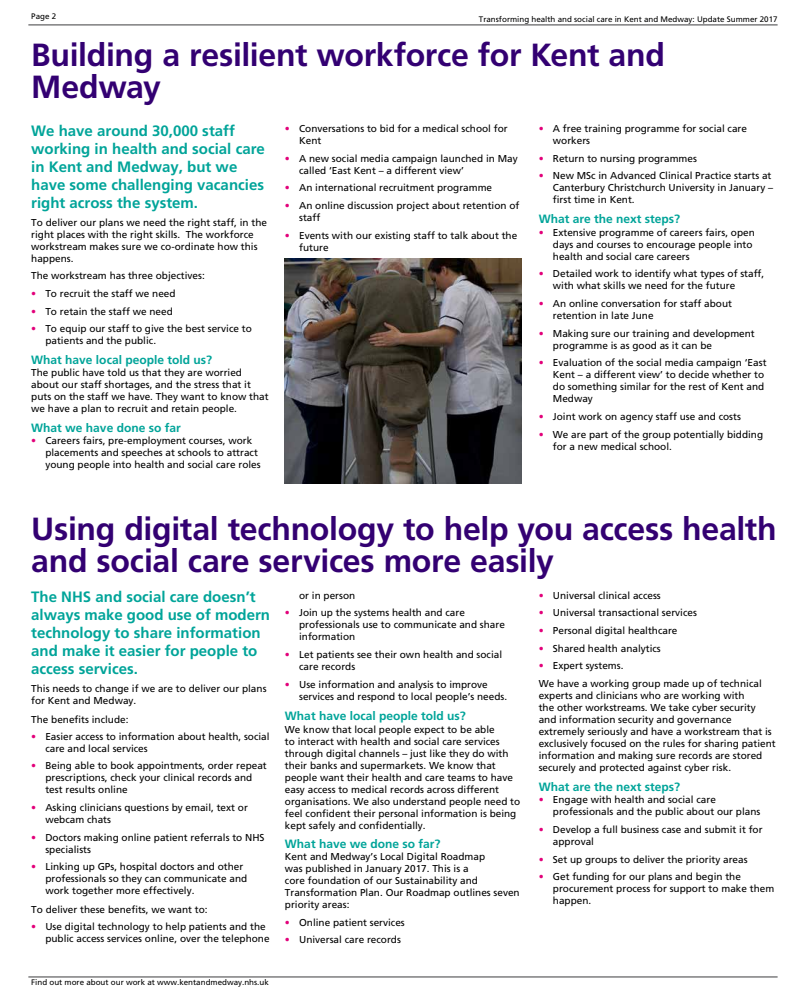
<style>
.page{position:relative;width:806px;height:1007px;background:#fff}
.page>*{position:absolute;margin:0;border:0;box-sizing:border-box;transform-origin:0 0}
.t1{font:700 32px/32px "Frutiger LT Pro";letter-spacing:-.01em;color:#330072}
.t2{font:700 15px/18px "Frutiger LT Pro";color:#00a499}
.t3{font:700 12px "Frutiger LT Pro";color:#00a499}
.t4{font:10px/12px "Frutiger LT Pro";color:#000}
.t5{font:8px "Frutiger LT Pro";color:#000}
.s1{color:#e2007a}
</style>
<div class="page">
<hr style="left:28px;top:24px;width:749px;height:1px;background:#3e3d40">
<hr style="left:28px;top:976px;width:749px;height:1px;background:#3e3d40">
<img style="left:285px;top:258px;width:236px;height:225px">
<p class="t5" style="left:31px;top:12px;width:26px">Page 2</p>
<p class="t5" style="left:478px;top:14px;width:300px">Transforming health and social care in Kent and Medway: Update Summer 2017</p>
<h1 class="t1" style="left:31px;top:39px;width:635px">Building a resilient workforce for Kent and<br>Medway</h1>
<h2 class="t2" style="left:31px;top:122px;width:235px">We have around 30,000 staff working in health and social care in Kent and Medway, but we have some challenging vacancies right across the system.</h2>
<p class="t4" style="left:31px;top:216px;width:237px">To deliver our plans we need the right staff, in the right places with the right skills. The workforce workstream makes sure we co-ordinate how this happens.</p>
<p class="t4" style="left:31px;top:270px;width:175px">The workstream has three objectives:</p>
<p class="t4" style="left:31px;top:287px;width:146px"><span class="s1">•</span> To recruit the staff we need</p>
<p class="t4" style="left:31px;top:305px;width:143px"><span class="s1">•</span> To retain the staff we need</p>
<p class="t4" style="left:45px;top:323px;width:208px;text-indent:-14px"><span class="s1">•</span> To equip our staff to give the best service to patients and the public.</p>
<p class="t3" style="left:31px;top:353px;width:182px">What have local people told us?</p>
<p class="t4" style="left:31px;top:367px;width:239px">The public have told us that they are worried about our staff shortages, and the stress that it puts on the staff we have. They want to know that we have a plan to recruit and retain people.</p>
<p class="t3" style="left:31px;top:421px;width:151px">What we have done so far</p>
<p class="t4" style="left:45px;top:435px;width:217px;text-indent:-14px"><span class="s1">•</span> Careers fairs, pre-employment courses, work placements and speeches at schools to attract young people into health and social care roles</p>
<p class="t4" style="left:299px;top:123px;width:210px;text-indent:-14px"><span class="s1">•</span> Conversations to bid for a medical school for<br>Kent</p>
<p class="t4" style="left:299px;top:152px;width:220px;text-indent:-14px"><span class="s1">•</span> A new social media campaign launched in May called ‘East Kent – a different view’</p>
<p class="t4" style="left:285px;top:182px;width:208px"><span class="s1">•</span> An international recruitment programme</p>
<p class="t4" style="left:299px;top:200px;width:222px;text-indent:-14px"><span class="s1">•</span> An online discussion project about retention of staff</p>
<p class="t4" style="left:299px;top:229px;width:219px;text-indent:-14px"><span class="s1">•</span> Events with our existing staff to talk about the future</p>
<p class="t4" style="left:552px;top:123px;width:195px;text-indent:-14px"><span class="s1">•</span> A free training programme for social care workers</p>
<p class="t4" style="left:538px;top:152px;width:160px"><span class="s1">•</span> Return to nursing programmes</p>
<p class="t4" style="left:552px;top:170px;width:222px;text-indent:-14px"><span class="s1">•</span> New MSc in Advanced Clinical Practice starts at<br>Canterbury Christchurch University in January – first time in Kent.</p>
<p class="t3" style="left:538px;top:212px;width:143px">What are the next steps?</p>
<p class="t4" style="left:552px;top:226px;width:203px;text-indent:-14px"><span class="s1">•</span> Extensive programme of careers fairs, open days and courses to encourage people into health and social care careers</p>
<p class="t4" style="left:552px;top:268px;width:213px;text-indent:-14px"><span class="s1">•</span> Detailed work to identify what types of staff, with what skills we need for the future</p>
<p class="t4" style="left:552px;top:297px;width:180px;text-indent:-14px"><span class="s1">•</span> An online conversation for staff about retention in late June</p>
<p class="t4" style="left:552px;top:327px;width:203px;text-indent:-14px"><span class="s1">•</span> Making sure our training and development programme is as good as it can be</p>
<p class="t4" style="left:552px;top:357px;width:215px;text-indent:-14px"><span class="s1">•</span> Evaluation of the social media campaign ‘East Kent – a different view’ to decide whether to do something similar for the rest of Kent and Medway</p>
<p class="t4" style="left:538px;top:410px;width:203px"><span class="s1">•</span> Joint work on agency staff use and costs</p>
<p class="t4" style="left:552px;top:428px;width:212px;text-indent:-14px"><span class="s1">•</span> We are part of the group potentially bidding for a new medical school.</p>
<h1 class="t1" style="left:31px;top:512px;width:746px">Using digital technology to help you access health and social care services more easily</h1>
<h2 class="t2" style="left:31px;top:588px;width:240px">The NHS and social care doesn’t always make good use of modern technology to share information and make it easier for people to access services.</h2>
<p class="t4" style="left:31px;top:682px;width:237px">This needs to change if we are to deliver our plans for Kent and Medway.</p>
<p class="t4" style="left:31px;top:713px;width:99px">The benefits include:</p>
<p class="t4" style="left:45px;top:730px;width:225px;text-indent:-14px"><span class="s1">•</span> Easier access to information about health, social care and local services</p>
<p class="t4" style="left:45px;top:759px;width:223px;text-indent:-14px"><span class="s1">•</span> Being able to book appointments, order repeat prescriptions, check your clinical records and test results online</p>
<p class="t4" style="left:45px;top:801px;width:204px;text-indent:-14px"><span class="s1">•</span> Asking clinicians questions by email, text or webcam chats</p>
<p class="t4" style="left:45px;top:831px;width:220px;text-indent:-14px"><span class="s1">•</span> Doctors making online patient referrals to NHS specialists</p>
<p class="t4" style="left:45px;top:860px;width:203px;text-indent:-14px"><span class="s1">•</span> Linking up GPs, hospital doctors and other professionals so they can communicate and work together more effectively.</p>
<p class="t4" style="left:31px;top:903px;width:178px">To deliver these benefits, we want to:</p>
<p class="t4" style="left:45px;top:920px;width:225px;text-indent:-14px"><span class="s1">•</span> Use digital technology to help patients and the public access services online, over the telephone</p>
<p class="t4" style="left:538px;top:589px;width:123px"><span class="s1">•</span> Universal clinical access</p>
<p class="t4" style="left:538px;top:606px;width:160px"><span class="s1">•</span> Universal transactional services</p>
<p class="t4" style="left:538px;top:624px;width:140px"><span class="s1">•</span> Personal digital healthcare</p>
<p class="t4" style="left:538px;top:642px;width:123px"><span class="s1">•</span> Shared health analytics</p>
<p class="t4" style="left:538px;top:657px;width:224px;line-height:17.7px"><span class="s1">•</span> Expert systems.<br>We have a working group made up of technical</p>
<p class="t4" style="left:538px;top:689px;width:238px">experts and clinicians who are working with<br>the other workstreams. We take cyber security and information security and governance extremely seriously and have a workstream that is exclusively focused on the rules for sharing patient information and making sure records are stored securely and protected against cyber risk.</p>
<p class="t3" style="left:538px;top:779px;width:143px">What are the next steps?</p>
<p class="t4" style="left:552px;top:793px;width:209px;text-indent:-14px"><span class="s1">•</span> Engage with health and social care professionals and the public about our plans</p>
<p class="t4" style="left:552px;top:823px;width:211px;text-indent:-14px"><span class="s1">•</span> Develop a full business case and submit it for approval</p>
<p class="t4" style="left:538px;top:853px;width:210px"><span class="s1">•</span> Set up groups to deliver the priority areas</p>
<p class="t4" style="left:552px;top:870px;width:223px;text-indent:-14px"><span class="s1">•</span> Get funding for our plans and begin the procurement process for support to make them happen.</p>
<p class="t4" style="left:299px;top:589px;width:58px">or in person</p>
<p class="t4" style="left:299px;top:606px;width:207px;text-indent:-14px"><span class="s1">•</span> Join up the systems health and care professionals use to communicate and share information</p>
<p class="t4" style="left:299px;top:648px;width:204px;text-indent:-14px"><span class="s1">•</span> Let patients see their own health and social care records</p>
<p class="t4" style="left:299px;top:678px;width:209px;text-indent:-14px"><span class="s1">•</span> Use information and analysis to improve services and respond to local people’s needs.</p>
<p class="t3" style="left:285px;top:708px;width:182px">What have local people told us?</p>
<p class="t4" style="left:285px;top:723px;width:237px">We know that local people expect to be able<br>to interact with health and social care services through digital channels – just like they do with their banks and supermarkets. We know that people want their health and care teams to have easy access to medical records across different organisations. We also understand people need to feel confident their personal information is being kept safely and confidentially.</p>
<p class="t3" style="left:285px;top:836px;width:157px">What have we done so far?</p>
<p class="t4" style="left:285px;top:850px;width:236px">Kent and Medway’s Local Digital Roadmap<br>was published in January 2017. This is a<br>core foundation of our Sustainability and Transformation Plan. Our Roadmap outlines seven priority areas:</p>
<p class="t4" style="left:285px;top:916px;width:121px"><span class="s1">•</span> Online patient services</p>
<p class="t4" style="left:285px;top:933px;width:117px"><span class="s1">•</span> Universal care records</p>
<p class="t5" style="left:31px;top:977px;width:239px">Find out more about our work at www.kentandmedway.nhs.uk</p>
</div>
